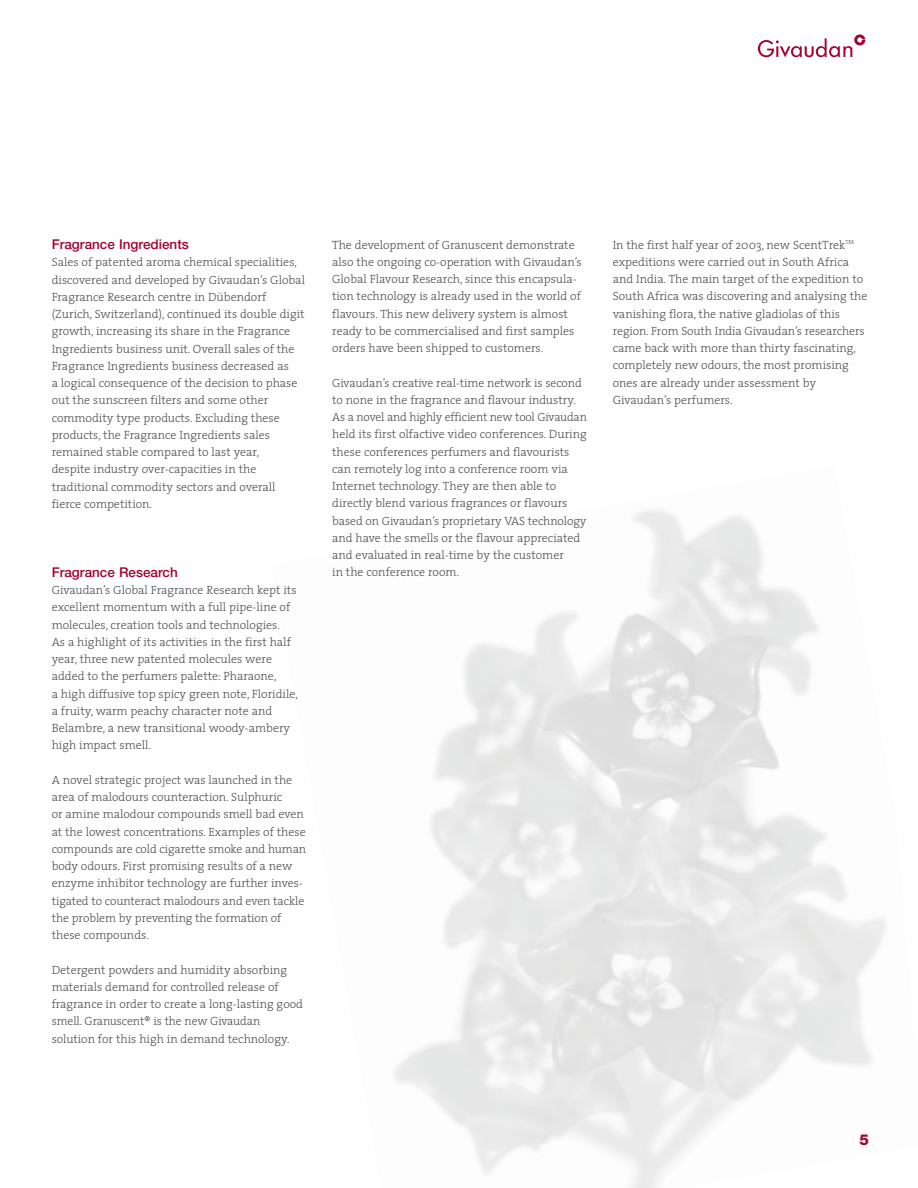
<style>
.page{position:relative;width:918px;height:1188px;background:#fff}
.page>*{position:absolute;margin:0;border:0;box-sizing:border-box;transform-origin:0 0}
.t1{font:800 15px "Helvetica Neue";color:#a4022f}
.t2{font:500 13.5px "Helvetica Neue";color:#a4022f}
.t3{font:300 12px/17.2px "The Serif";color:#505052}
</style>
<div class="page">
<svg style="left:758px;top:34px;width:107px;height:23px"></svg>
<p class="t2" style="left:52px;top:240px;width:139px">Fragrance Ingredients</p>
<p class="t3" style="left:52px;top:256px;width:255px">Sales of patented aroma chemical specialities, discovered and developed by Givaudan’s Global Fragrance Research centre in Dübendorf (Zurich, Switzerland), continued its double digit growth, increasing its share in the Fragrance Ingredients business unit. Overall sales of the Fragrance Ingredients business decreased as<br>a logical consequence of the decision to phase out the sunscreen filters and some other commodity type products. Excluding these products, the Fragrance Ingredients sales remained stable compared to last year,<br>despite industry over-capacities in the traditional commodity sectors and overall fierce competition.</p>
<p class="t2" style="left:52px;top:567px;width:128px">Fragrance Research</p>
<p class="t3" style="left:52px;top:583px;width:248px">Givaudan’s Global Fragrance Research kept its excellent momentum with a full pipe-line of molecules, creation tools and technologies.<br>As a highlight of its activities in the first half year, three new patented molecules were added to the perfumers palette: Pharaone,<br>a high diffusive top spicy green note, Floridile, a fruity, warm peachy character note and Belambre, a new transitional woody-ambery high impact smell.</p>
<p class="t3" style="left:52px;top:773px;width:256px">A novel strategic project was launched in the area of malodours counteraction. Sulphuric<br>or amine malodour compounds smell bad even at the lowest concentrations. Examples of these compounds are cold cigarette smoke and human body odours. First promising results of a new enzyme inhibitor technology are further inves&shy;tigated to counteract malodours and even tackle the problem by preventing the formation of these compounds.</p>
<p class="t3" style="left:52px;top:963px;width:253px">Detergent powders and humidity absorbing materials demand for controlled release of fragrance in order to create a long-lasting good smell. Granuscent® is the new Givaudan solution for this high in demand technology.</p>
<p class="t3" style="left:332px;top:238px;width:251px">The development of Granuscent demonstrate also the ongoing co-operation with Givaudan’s Global Flavour Research, since this encapsula&shy;tion technology is already used in the world of flavours. This new delivery system is almost ready to be commercialised and first samples orders have been shipped to customers.</p>
<p class="t3" style="left:332px;top:376px;width:256px">Givaudan’s creative real-time network is second to none in the fragrance and flavour industry.<br>As a novel and highly efficient new tool Givaudan held its first olfactive video conferences. During these conferences perfumers and flavourists can remotely log into a conference room via Internet technology. They are then able to directly blend various fragrances or flavours based on Givaudan’s proprietary VAS technology and have the smells or the flavour appreciated and evaluated in real-time by the customer<br>in the conference room.</p>
<p class="t3" style="left:613px;top:238px;width:256px">In the first half year of 2003, new ScentTrek<sup>TM </sup>expeditions were carried out in South Africa and India. The main target of the expedition to South Africa was discovering and analysing the vanishing flora, the native gladiolas of this region. From South India Givaudan’s researchers came back with more than thirty fascinating, completely new odours, the most promising ones are already under assessment by Givaudan’s perfumers.</p>
<p class="t1" style="left:859px;top:1135px;width:11px">5</p>
</div>
